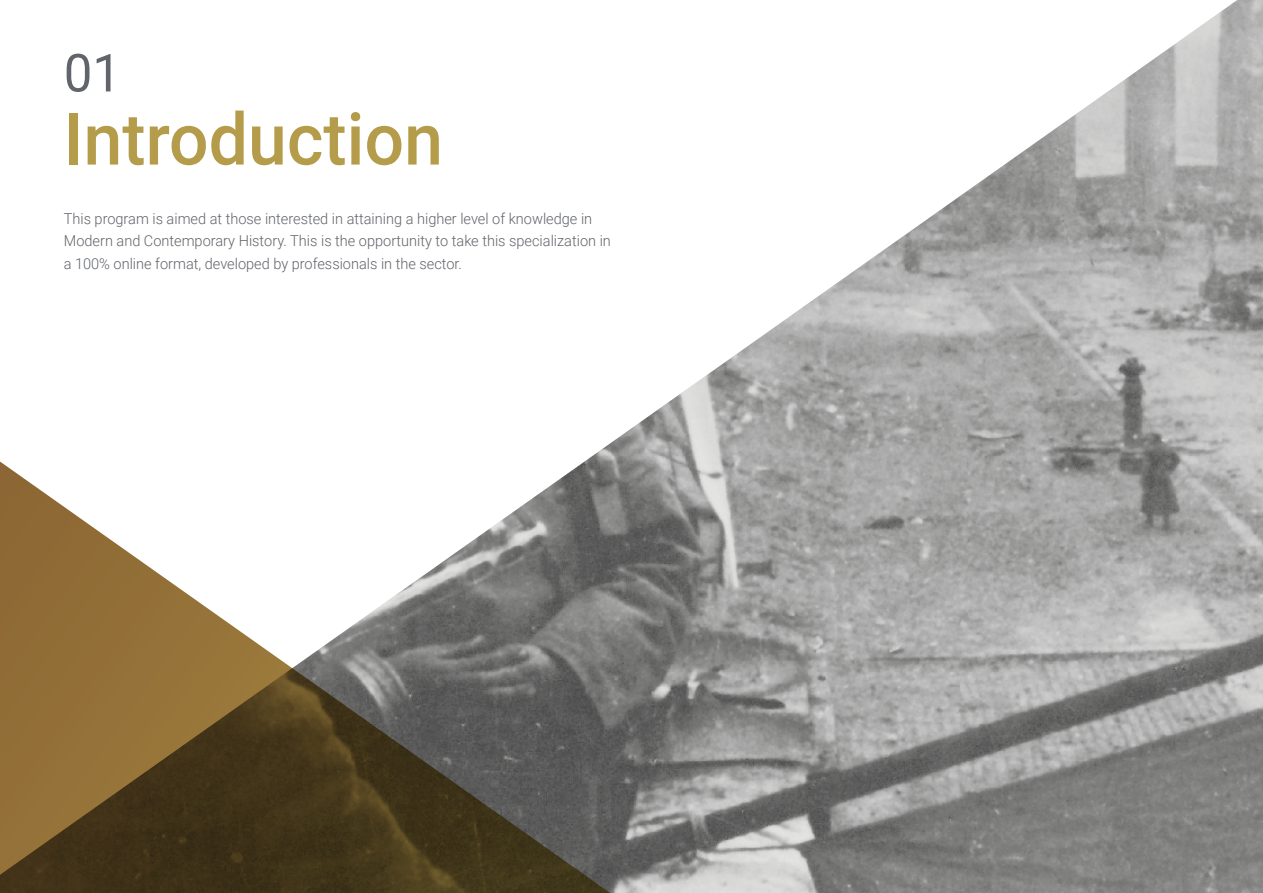
<style>
.page{position:relative;width:1263px;height:893px;background:#fff}
.page>*{position:absolute;margin:0;border:0;box-sizing:border-box;transform-origin:0 0}
.t1{font:500 72px "Roboto";color:#b49c4b}
.t2{font:52.5px "Roboto";color:#61646a}
.t3{font:300 15px/22.5px "Roboto";color:#61646a}
</style>
<div class="page">
<img style="left:606px;top:0;width:657px;height:893px">
<svg style="left:0;top:446px;width:640px;height:447px"></svg>
<h2 class="t2" style="left:64px;top:36px;width:59px">01</h2>
<h1 class="t1" style="left:64px;top:89px;width:381px">Introduction</h1>
<p class="t3" style="left:64px;top:207px;width:549px">This program is aimed at those interested in attaining a higher level of knowledge in<br>Modern and Contemporary History. This is the opportunity to take this specialization in a 100% online format, developed by professionals in the sector.</p>
</div>
